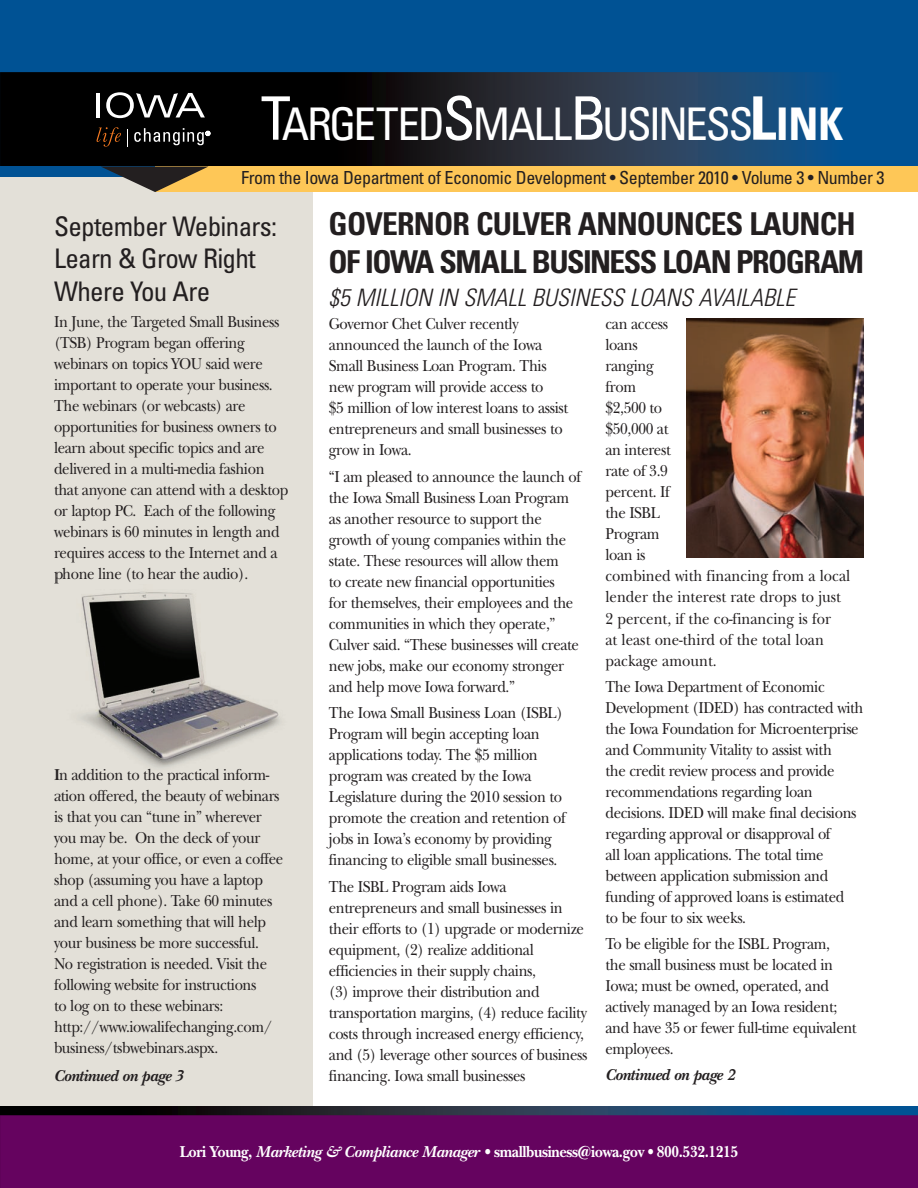
<style>
.page{position:relative;width:918px;height:1188px;background:#fff}
.page>*{position:absolute;margin:0;border:0;box-sizing:border-box;transform-origin:0 0}
.t1{font:condensed 45px "Univers";letter-spacing:-.045em;color:#fff}
.t2{font:700 condensed 31.5px/37.5px "Univers";letter-spacing:-.025em;color:#231f20}
.t3{font:condensed 27px/32.4px "Univers";letter-spacing:-.025em;color:#231f20}
.t4{font:italic 300 condensed 24px "Univers";color:#231f20}
.t5{font:condensed 18px "Univers";letter-spacing:-.025em;color:#231f20}
.t6{font:16.5px/21px "New Baskerville";letter-spacing:-.025em;color:#231f20;scale:.9 1}
.t7{font:16.5px/21px "New Baskerville";color:#231f20;scale:.9 1}
.t8{font:700 16.5px "New Baskerville";letter-spacing:-.025em;color:#fff;scale:.9 1}
.t9{font:italic 700 16.5px "New Baskerville";letter-spacing:-.025em;color:#231f20}
.s1{font-size:60px}
.s2{font-weight:700;font-size:60px}
.s3{font-weight:700}
.s4{font-style:italic}
</style>
<div class="page">
<div style="left:0;top:154px;width:313px;height:989px;background:#e3e0d8"></div>
<div style="left:0;top:0;width:918px;height:176px;background:#005294"></div>
<svg style="left:0;top:72px;width:918px;height:95px;background:#142637"></svg>
<svg style="left:97px;top:127px;width:24px;height:20px"></svg>
<svg style="left:127px;top:129px;width:1px;height:17px"></svg>
<hr style="left:96px;top:93px;width:4px;height:24px;background:#fff">
<svg style="left:106px;top:92px;width:99px;height:26px;background:#4d4d4d"></svg>
<svg style="left:134px;top:128px;width:76px;height:17px"></svg>
<svg style="left:0;top:1106px;width:918px;height:9px;background:#162f47"></svg>
<div style="left:0;top:1115px;width:918px;height:73px;background:#65035f"></div>
<div style="left:155px;top:167px;width:763px;height:25px;background:#fec757"></div>
<svg style="left:101px;top:167px;width:107px;height:25px"></svg>
<img style="left:686px;top:318px;width:178px;height:239px">
<img style="left:80px;top:591px;width:200px;height:177px">
<h1 class="t1" style="left:261px;top:95px;width:584px"><span class="s1">T</span>ARGETED<span class="s1">S</span>MALL<span class="s1">B</span>USINESS<span class="s2">L</span><span class="s3">ink</span></h1>
<p class="t5" style="left:241px;top:166px;width:645px">From the Iowa Department of Economic Development • September 2010 • Volume 3 • Number 3</p>
<h3 class="t3" style="left:54px;top:210px;width:225px">September Webinars:<br>Learn &amp; Grow Right<br>Where You Are</h3>
<p class="t6" style="left:54px;top:312px;width:262px">In June, the Targeted Small Business (TSB) Program began offering webinars on topics YOU said were important to operate your business.<br>The webinars (or webcasts) are opportunities for business owners to learn about specific topics and are delivered in a multi-media fashion that anyone can attend with a desktop or laptop PC. Each of the following webinars is 60 minutes in length and requires access to the Internet and a phone line (to hear the audio).</p>
<p class="t6" style="left:54px;top:765px;width:256px">In addition to the practical inform&shy;ation offered, the beauty of webinars is that you can “tune in” wherever you may be. On the deck of your home, at your office, or even a coffee shop (assuming you have a laptop and a cell phone). Take 60 minutes and learn something that will help your business be more successful.<br>No registration is needed. Visit the following website for instructions<br>to log on to these webinars: http://www.iowalifechanging.com/ business/tsbwebinars.aspx.</p>
<p class="t9" style="left:54px;top:1066px;width:131px">Continued on page 3</p>
<h2 class="t2" style="left:329px;top:205px;width:537px">GOVERNOR CULVER ANNOUNCES LAUNCH<br>OF IOWA SMALL BUSINESS LOAN PROGRAM</h2>
<h3 class="t4" style="left:329px;top:283px;width:468px">$5 MILLION IN SMALL BUSINESS LOANS AVAILABLE</h3>
<p class="t6" style="left:329px;top:314px;width:267px">Governor Chet Culver recently announced the launch of the Iowa<br>Small Business Loan Program. This new program will provide access to<br>$5 million of low interest loans to assist entrepreneurs and small businesses to grow in Iowa.</p>
<p class="t6" style="left:329px;top:466px;width:282px">“I am pleased to announce the launch of the Iowa Small Business Loan Program as another resource to support the growth of young companies within the state. These resources will allow them<br>to create new financial opportunities<br>for themselves, their employees and the communities in which they operate,” Culver said. “These businesses will create new jobs, make our economy stronger and help move Iowa forward.”</p>
<p class="t6" style="left:329px;top:702px;width:265px">The Iowa Small Business Loan (ISBL)<br>Program will begin accepting loan applications today. The $5 million program was created by the Iowa Legislature during the 2010 session to promote the creation and retention of jobs in Iowa’s economy by providing financing to eligible small businesses.</p>
<p class="t6" style="left:329px;top:876px;width:289px">The ISBL Program aids Iowa entrepreneurs and small businesses in their efforts to (1) upgrade or modernize equipment, (2) realize additional efficiencies in their supply chains,<br>(3) improve their distribution and transportation margins, (4) reduce facility costs through increased energy efficiency, and (5) leverage other sources of business financing. Iowa small businesses</p>
<p class="t7" style="left:605px;top:314px;width:274px">can access<br>loans<br>ranging<br>from<br>$2,500 to<br>$50,000 at<br>an interest<br>rate of 3.9<br>percent. If<br>the ISBL<br>Program<br>loan is<br>combined with financing from a local lender the interest rate drops to just<br>2 percent, if the co-financing is for<br>at least one-third of the total loan package amount.</p>
<p class="t6" style="left:605px;top:676px;width:288px">The Iowa Department of Economic Development (IDED) has contracted with the Iowa Foundation for Microenterprise and Community Vitality to assist with<br>the credit review process and provide recommendations regarding loan decisions. IDED will make final decisions regarding approval or disapproval of<br>all loan applications. The total time between application submission and funding of approved loans is estimated<br>to be four to six weeks.</p>
<p class="t6" style="left:605px;top:934px;width:281px">To be eligible for the ISBL Program,<br>the small business must be located in<br>Iowa; must be owned, operated, and actively managed by an Iowa resident; and have 35 or fewer full-time equivalent employees.</p>
<p class="t9" style="left:605px;top:1066px;width:131px">Continued on page 2</p>
<p class="t8" style="left:180px;top:1142px;width:622px">Lori Young, <span class="s4">Marketing &amp; Compliance Manager •</span> smallbusiness@iowa.gov • 800.532.1215</p>
</div>
